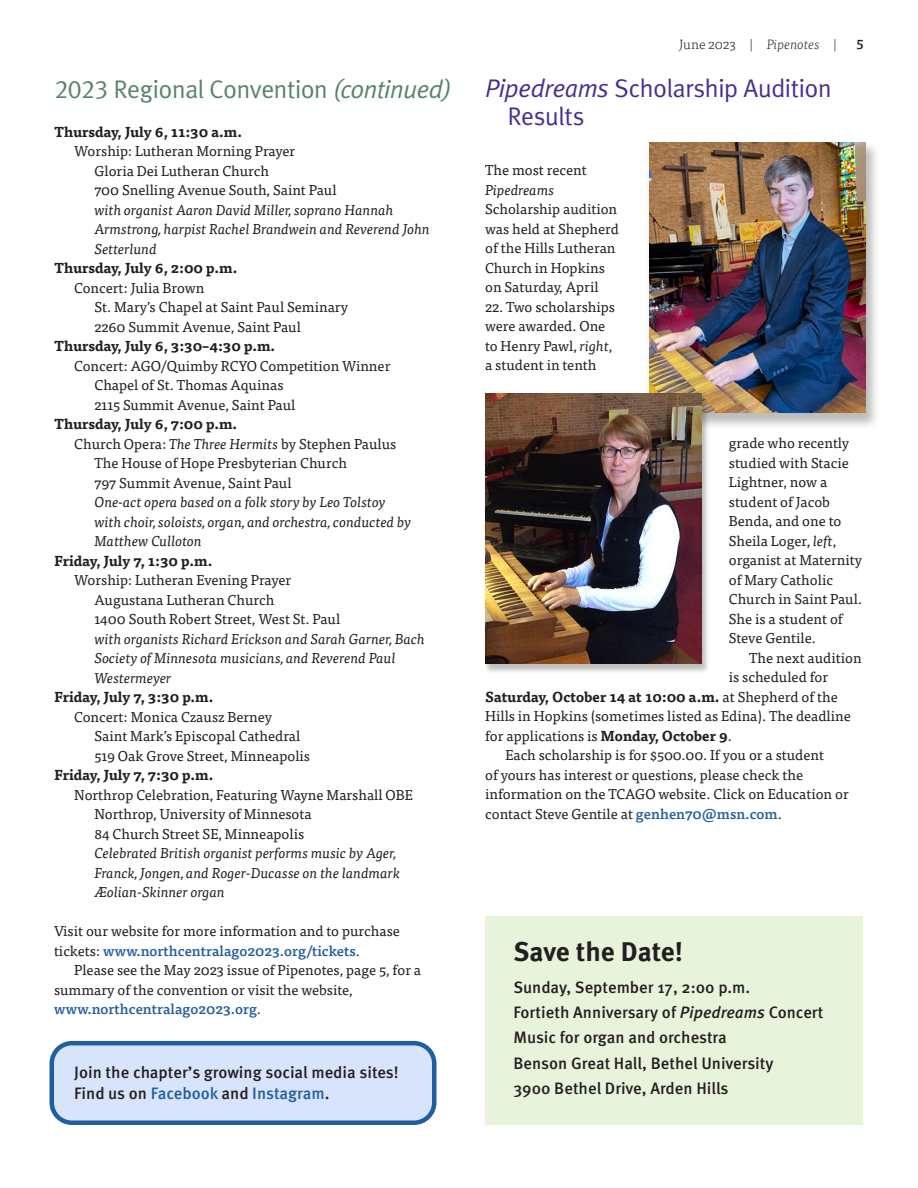
<style>
.page{position:relative;width:918px;height:1188px;background:#fff}
.page>*{position:absolute;margin:0;border:0;box-sizing:border-box;transform-origin:0 0}
.sidebar_title{font:700 27px "Meta Pro";color:#231f20}
.t1{font:25.5px/28.5px "Meta Pro Norm";letter-spacing:-.03em;color:#472f92}
.t2{font:25.5px "Meta Pro Norm";letter-spacing:-.03em;color:#598466}
.sidebar_text{font:500 16.5px/21px "Meta Pro";color:#231f20}
.t3{font:14.25px/19.5px "Tisa Pro";color:#231f20}
.t4{font:italic 14.25px/19.5px "Tisa Pro";color:#231f20}
.t5{font:700 14.25px "Tisa Pro";color:#231f20}
.t6{font:300 13.5px "Tisa Pro";color:#231f20}
.t7{font:500 13.5px "Tisa Pro";color:#231f20}
.s1{font-style:italic}
.s2{font-family:"Meta Pro Norm Ita"}
.s3{font-weight:500;color:#215e9e}
.s4{font-weight:400}
.s5{font-weight:700}
.s6{color:#215e9e}
</style>
<div class="page">
<div style="left:645px;top:141px;width:234px;height:289px;background:#231f20;opacity:.3"></div>
<img style="left:649px;top:143px;width:216px;height:270px">
<div style="left:483px;top:393px;width:228px;height:281px;background:#231f20;opacity:.3"></div>
<img style="left:486px;top:394px;width:216px;height:270px">
<div style="left:485px;top:916px;width:378px;height:209px;background:#e8f3dc"></div>
<div style="left:52px;top:1043px;width:382px;height:80px;background:#d7e4fb;border-radius:20px"></div>
<div style="left:50px;top:1041px;width:386px;height:84px;border:4px solid #215e9e;border-radius:20px"></div>
<p class="t6" style="left:679px;top:35px;width:159px">June 2023 | <span class="s1">Pipenotes</span> |</p>
<p class="t7" style="left:857px;top:34px;width:9px">5</p>
<h2 class="t2" style="left:54px;top:69px;width:399px">2023 Regional Convention <span class="s2">(continued)</span></h2>
<h2 class="t1" style="left:508px;top:72px;width:326px;text-indent:-22px"><span class="s2">Pipedreams</span> Scholarship Audition<br>Results</h2>
<p class="t3" style="left:485px;top:160px;width:103px">The most recent</p>
<p class="t4" style="left:485px;top:179px;width:71px">Pipedreams</p>
<p class="t3" style="left:485px;top:199px;width:135px">Scholarship audition was held at Shepherd of the Hills Lutheran<br>Church in Hopkins on Saturday, April</p>
<p class="t3" style="left:485px;top:296px;width:131px">22. Two scholarships were awarded. One to Henry Pawl, <span class="s1">right</span>, a student in tenth</p>
<p class="t5" style="left:54px;top:120px;width:190px">Thursday, July 6, 11:30 a.m.</p>
<p class="t3" style="left:94px;top:140px;width:244px;text-indent:-20px">Worship: Lutheran Morning Prayer<br>Gloria Dei Lutheran Church<br>700 Snelling Avenue South, Saint Paul</p>
<p class="t4" style="left:94px;top:199px;width:337px">with organist Aaron David Miller, soprano Hannah<br>Armstrong, harpist Rachel Brandwein and Reverend John<br>Setterlund</p>
<p class="t5" style="left:54px;top:256px;width:185px">Thursday, July 6, 2:00 p.m.</p>
<p class="t3" style="left:94px;top:277px;width:255px;text-indent:-20px">Concert: Julia Brown<br>St. Mary’s Chapel at Saint Paul Seminary<br>2260 Summit Avenue, Saint Paul</p>
<p class="t5" style="left:54px;top:334px;width:223px">Thursday, July 6, 3:30–4:30 p.m.</p>
<p class="t3" style="left:94px;top:355px;width:297px;text-indent:-20px">Concert: AGO/Quimby RCYO Competition Winner<br>Chapel of St. Thomas Aquinas<br>2115 Summit Avenue, Saint Paul</p>
<p class="t5" style="left:54px;top:412px;width:185px">Thursday, July 6, 7:00 p.m.</p>
<p class="t3" style="left:74px;top:433px;width:324px">Church Opera: <span class="s1">The Three Hermits</span> by Stephen Paulus</p>
<p class="t3" style="left:94px;top:452px;width:254px">The House of Hope Presbyterian Church</p>
<p class="t3" style="left:94px;top:472px;width:199px">797 Summit Avenue, Saint Paul</p>
<p class="t4" style="left:94px;top:491px;width:318px">One-act opera based on a folk story by Leo Tolstoy with choir, soloists, organ, and orchestra, conducted by<br>Matthew Culloton</p>
<p class="t5" style="left:54px;top:549px;width:160px">Friday, July 7, 1:30 p.m.</p>
<p class="t3" style="left:94px;top:569px;width:247px;text-indent:-20px">Worship: Lutheran Evening Prayer<br>Augustana Lutheran Church<br>1400 South Robert Street, West St. Paul</p>
<p class="t4" style="left:94px;top:628px;width:332px">with organists Richard Erickson and Sarah Garner, Bach<br>Society of Minnesota musicians, and Reverend Paul<br>Westermeyer</p>
<p class="t5" style="left:54px;top:685px;width:161px">Friday, July 7, 3:30 p.m.</p>
<p class="t3" style="left:94px;top:706px;width:217px;text-indent:-20px">Concert: Monica Czausz Berney<br>Saint Mark’s Episcopal Cathedral<br>519 Oak Grove Street, Minneapolis</p>
<p class="t5" style="left:54px;top:763px;width:161px">Friday, July 7, 7:30 p.m.</p>
<p class="t3" style="left:94px;top:784px;width:320px;text-indent:-20px">Northrop Celebration, Featuring Wayne Marshall OBE<br>Northrop, University of Minnesota<br>84 Church Street SE, Minneapolis</p>
<p class="t4" style="left:94px;top:842px;width:307px">Celebrated British organist performs music by Ager,<br>Franck, Jongen, and Roger-Ducasse on the landmark<br>Æolian-Skinner organ</p>
<p class="t3" style="left:54px;top:920px;width:347px">Visit our website for more information and to purchase tickets: <span class="s3">www.northcentralago2023.org/tickets</span>.</p>
<p class="t3" style="left:54px;top:959px;width:369px;text-indent:20px">Please see the May 2023 issue of Pipenotes, page 5, for a summary of the convention or visit the website, <span class="s3">www.northcentralago2023.org</span>.</p>
<p class="t3" style="left:729px;top:433px;width:135px">grade who recently studied with Stacie<br>Lightner, now a student of Jacob<br>Benda, and one to<br>Sheila Loger, <span class="s1">left</span>, organist at Maternity of Mary Catholic<br>Church in Saint Paul.<br>She is a student of<br>Steve Gentile.</p>
<p class="t3" style="left:749px;top:647px;width:114px">The next audition</p>
<p class="t3" style="left:729px;top:667px;width:101px">is scheduled for</p>
<p class="t5" style="left:485px;top:685px;width:354px">Saturday, October 14 at 10:00 a.m. <span class="s4">at Shepherd of the</span></p>
<p class="t3" style="left:485px;top:706px;width:367px">Hills in Hopkins (sometimes listed as Edina). The deadline</p>
<p class="t3" style="left:485px;top:725px;width:248px">for applications is <span class="s5">Monday, October 9</span>.</p>
<p class="t3" style="left:505px;top:745px;width:320px">Each scholarship is for $500.00. If you or a student</p>
<p class="t3" style="left:485px;top:764px;width:319px">of yours has interest or questions, please check the</p>
<p class="t3" style="left:485px;top:784px;width:365px">information on the TCAGO website. Click on Education or</p>
<p class="t3" style="left:485px;top:803px;width:298px">contact Steve Gentile at <span class="s3">genhen70@msn.com</span>.</p>
<p class="sidebar_title" style="left:514px;top:930px;width:171px">Save the Date!</p>
<p class="sidebar_text" style="left:514px;top:975px;width:238px">Sunday, September 17, 2:00 p.m.</p>
<p class="sidebar_text" style="left:514px;top:1001px;width:312px">Fortieth Anniversary of <span class="s1">Pipedreams</span> Concert</p>
<p class="sidebar_text" style="left:514px;top:1026px;width:215px">Music for organ and orchestra</p>
<p class="sidebar_text" style="left:514px;top:1051px;width:262px">Benson Great Hall, Bethel University</p>
<p class="sidebar_text" style="left:514px;top:1077px;width:217px">3900 Bethel Drive, Arden Hills</p>
<p class="sidebar_text" style="left:74px;top:1061px;width:326px">Join the chapter’s growing social media sites!<br>Find us on <span class="s6">Facebook</span> and <span class="s6">Instagram</span>.</p>
</div>
